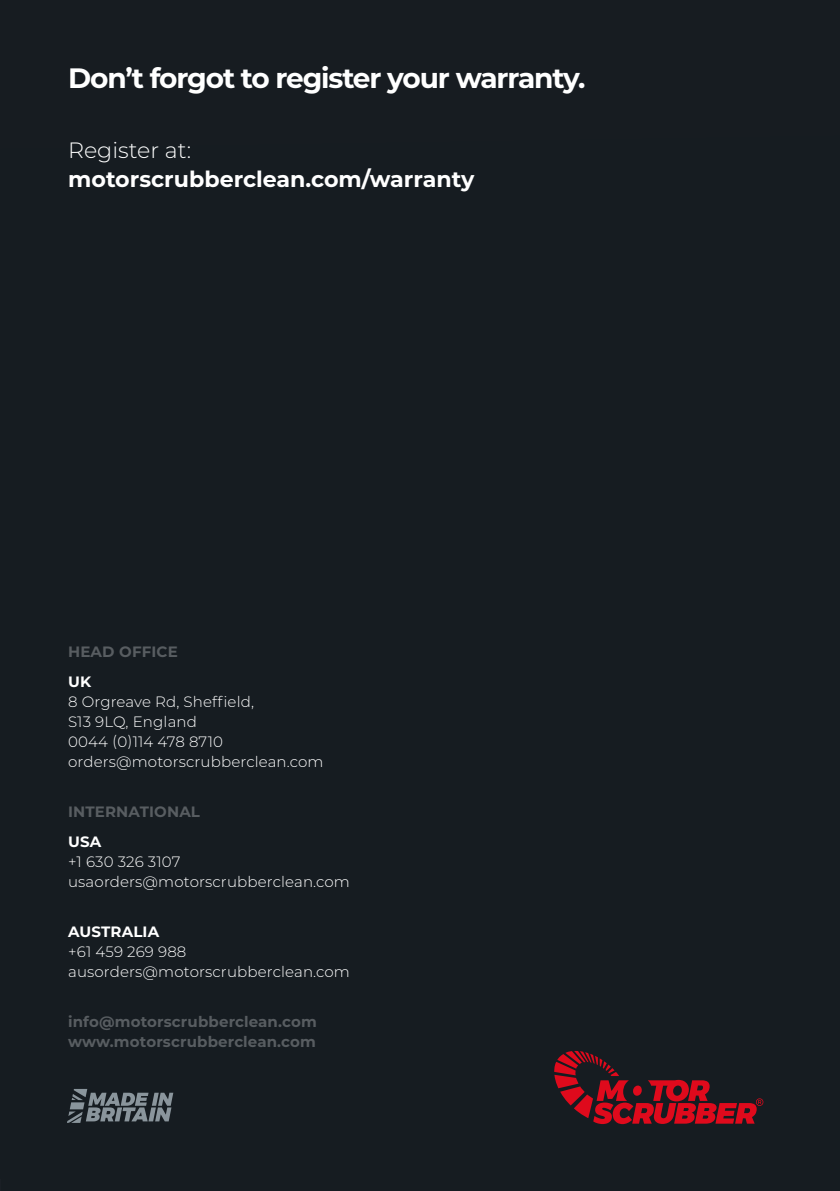
<style>
.page{position:relative;width:840px;height:1191px;background:#fff}
.page>*{position:absolute;margin:0;border:0;box-sizing:border-box;transform-origin:0 0}
.t1{font:700 28px "Montserrat";letter-spacing:-.04em;color:#fff}
.t2{font:700 22.2px "Montserrat";color:#fff}
.t3{font:300 22.2px "Montserrat";color:#fff}
.t4{font:300 15px/20px "Montserrat";letter-spacing:.01em;color:#fff}
.t5{font:700 15px/20px "Montserrat";letter-spacing:.01em;color:#585d61}
.t6{font:700 15px "Montserrat";letter-spacing:.01em;color:#fff}
</style>
<div class="page">
<div style="left:0;top:0;width:839px;height:1191px;background:#161c21"></div>
<svg style="left:553px;top:1051px;width:210px;height:73px;background:#57161f"></svg>
<svg style="left:67px;top:1089px;width:106px;height:34px;background:#4f575d"></svg>
<h1 class="t1" style="left:68px;top:58px;width:518px">Don’t forgot to register your warranty.</h1>
<h2 class="t3" style="left:68px;top:135px;width:124px">Register at:</h2>
<h2 class="t2" style="left:68px;top:163px;width:407px">motorscrubberclean.com/warranty</h2>
<p class="t5" style="left:68px;top:641px;width:111px">HEAD OFFICE</p>
<p class="t6" style="left:68px;top:671px;width:25px">UK</p>
<p class="t4" style="left:68px;top:691px;width:257px">8 Orgreave Rd, Sheffield,<br>S13 9LQ, England<br>0044 (0)114 478 8710 orders@motorscrubberclean.com</p>
<p class="t5" style="left:68px;top:801px;width:133px">INTERNATIONAL</p>
<p class="t6" style="left:68px;top:831px;width:35px">USA</p>
<p class="t4" style="left:68px;top:851px;width:283px">+1 630 326 3107 usaorders@motorscrubberclean.com</p>
<p class="t6" style="left:68px;top:921px;width:92px">AUSTRALIA</p>
<p class="t4" style="left:68px;top:941px;width:283px">+61 459 269 988 ausorders@motorscrubberclean.com</p>
<p class="t5" style="left:68px;top:1011px;width:250px">info@motorscrubberclean.com www.motorscrubberclean.com</p>
</div>
